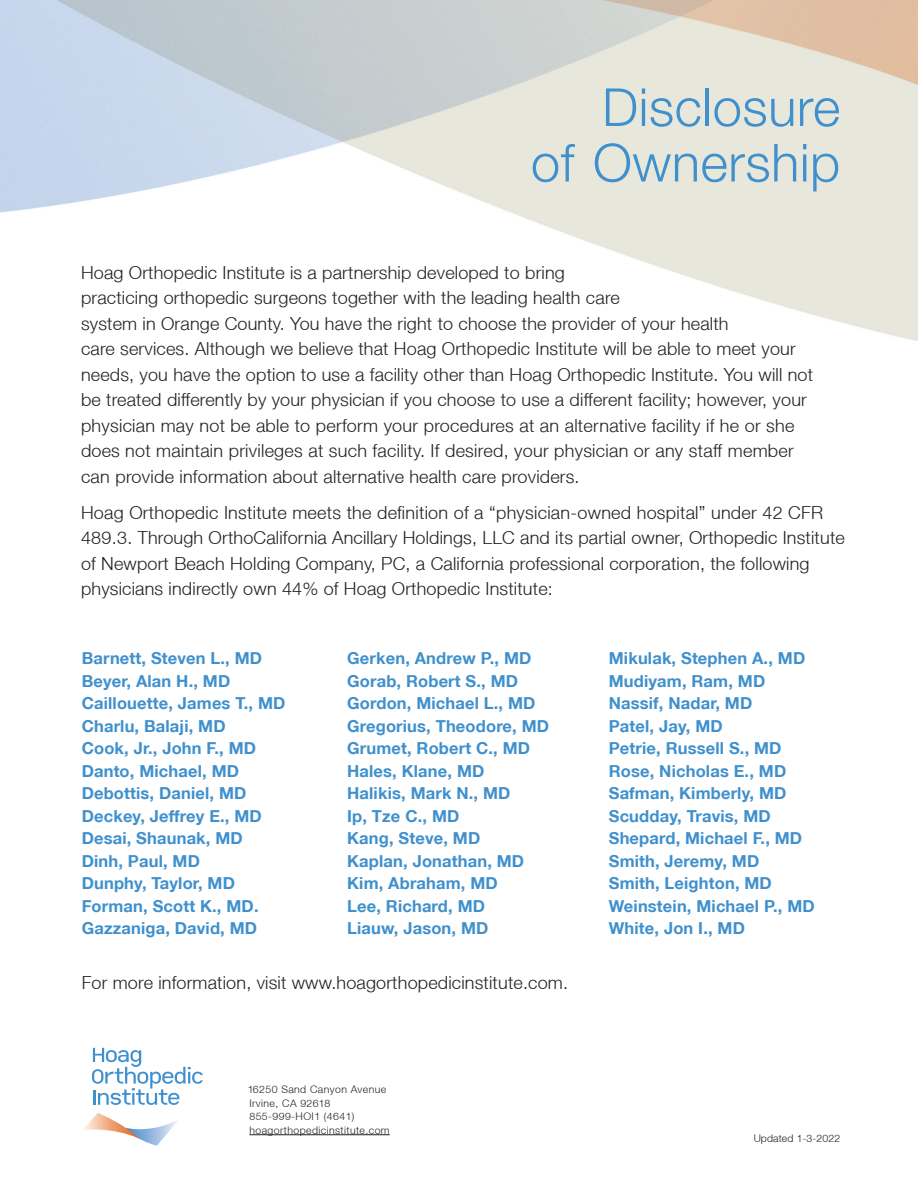
<style>
.page{position:relative;width:918px;height:1188px;background:#fff}
.page>*{position:absolute;margin:0;border:0;box-sizing:border-box;transform-origin:0 0}
.HMHP_Top_Bar{font:300 52.5px/55.5px "Helvetica Neue LT";letter-spacing:.01em;color:#3f90cd;text-align:right}
.t1{font:300 18px/25.5px "Helvetica Neue LT";letter-spacing:.01em;color:#231f20}
.t2{font:700 16.5px "Helvetica Neue LT";letter-spacing:.01em;color:#3f90cd}
.Body_Copy{font:300 10.5px/13.5px "Helvetica Neue LT";letter-spacing:.04em;color:#231f20}
.Body_Copy-2{font:300 10.5px "Helvetica Neue LT";letter-spacing:.01em;color:#231f20}
</style>
<div class="page">
<svg style="left:92px;top:1048px;width:111px;height:57px"></svg>
<svg style="left:84px;top:1113px;width:94px;height:33px"></svg>
<hr style="left:249px;top:1134px;width:141px;height:1px;background:#231f20">
<p class="HMHP_Top_Bar" style="left:531px;top:78px;width:311px">Disclosure<br>of Ownership</p>
<p class="t1" style="left:81px;top:259px;width:734px">Hoag Orthopedic Institute is a partnership developed to bring<br>practicing orthopedic surgeons together with the leading health care<br>system in Orange County. You have the right to choose the provider of your health<br>care services. Although we believe that Hoag Orthopedic Institute will be able to meet your needs, you have the option to use a facility other than Hoag Orthopedic Institute. You will not be treated differently by your physician if you choose to use a different facility; however, your physician may not be able to perform your procedures at an alternative facility if he or she does not maintain privileges at such facility. If desired, your physician or any staff member can provide information about alternative health care providers.</p>
<p class="t1" style="left:81px;top:499px;width:765px">Hoag Orthopedic Institute meets the definition of a “physician-owned hospital” under 42 CFR 489.3. Through OrthoCalifornia Ancillary Holdings, LLC and its partial owner, Orthopedic Institute of Newport Beach Holding Company, PC, a California professional corporation, the following physicians indirectly own 44% of Hoag Orthopedic Institute:</p>
<p class="t2" style="left:82px;top:648px;width:182px">Barnett, Steven L., MD</p>
<p class="t2" style="left:82px;top:671px;width:150px">Beyer, Alan H., MD</p>
<p class="t2" style="left:82px;top:693px;width:205px">Caillouette, James T., MD</p>
<p class="t2" style="left:82px;top:716px;width:145px">Charlu, Balaji, MD</p>
<p class="t2" style="left:82px;top:738px;width:176px">Cook, Jr., John F., MD</p>
<p class="t2" style="left:82px;top:761px;width:159px">Danto, Michael, MD</p>
<p class="t2" style="left:82px;top:783px;width:166px">Debottis, Daniel, MD</p>
<p class="t2" style="left:82px;top:806px;width:182px">Deckey, Jeffrey E., MD</p>
<p class="t2" style="left:82px;top:828px;width:163px">Desai, Shaunak, MD</p>
<p class="t2" style="left:82px;top:851px;width:120px">Dinh, Paul, MD</p>
<p class="t2" style="left:82px;top:873px;width:155px">Dunphy, Taylor, MD</p>
<p class="t2" style="left:82px;top:896px;width:178px">Forman, Scott K., MD.</p>
<p class="t2" style="left:82px;top:918px;width:177px">Gazzaniga, David, MD</p>
<p class="t1" style="left:82px;top:970px;width:488px">For more information, visit www.hoagorthopedicinstitute.com.</p>
<p class="t2" style="left:347px;top:648px;width:186px">Gerken, Andrew P., MD</p>
<p class="t2" style="left:347px;top:671px;width:172px">Gorab, Robert S., MD</p>
<p class="t2" style="left:347px;top:693px;width:190px">Gordon, Michael L., MD</p>
<p class="t2" style="left:347px;top:716px;width:203px">Gregorius, Theodore, MD</p>
<p class="t2" style="left:347px;top:738px;width:184px">Grumet, Robert C., MD</p>
<p class="t2" style="left:347px;top:761px;width:139px">Hales, Klane, MD</p>
<p class="t2" style="left:347px;top:783px;width:165px">Halikis, Mark N., MD</p>
<p class="t2" style="left:347px;top:806px;width:114px">Ip, Tze C., MD</p>
<p class="t2" style="left:347px;top:828px;width:135px">Kang, Steve, MD</p>
<p class="t2" style="left:347px;top:851px;width:179px">Kaplan, Jonathan, MD</p>
<p class="t2" style="left:347px;top:873px;width:152px">Kim, Abraham, MD</p>
<p class="t2" style="left:347px;top:896px;width:139px">Lee, Richard, MD</p>
<p class="t2" style="left:347px;top:918px;width:143px">Liauw, Jason, MD</p>
<p class="Body_Copy" style="left:248px;top:1082px;width:143px">16250 Sand Canyon Avenue<br>Irvine, CA 92618<br>855-999-HOI1 (4641) hoagorthopedicinstitute.com</p>
<p class="t2" style="left:609px;top:648px;width:198px">Mikulak, Stephen A., MD</p>
<p class="t2" style="left:609px;top:671px;width:158px">Mudiyam, Ram, MD</p>
<p class="t2" style="left:609px;top:693px;width:145px">Nassif, Nadar, MD</p>
<p class="t2" style="left:609px;top:716px;width:115px">Patel, Jay, MD</p>
<p class="t2" style="left:609px;top:738px;width:174px">Petrie, Russell S., MD</p>
<p class="t2" style="left:609px;top:761px;width:179px">Rose, Nicholas E., MD</p>
<p class="t2" style="left:609px;top:783px;width:179px">Safman, Kimberly, MD</p>
<p class="t2" style="left:609px;top:806px;width:163px">Scudday, Travis, MD</p>
<p class="t2" style="left:609px;top:828px;width:195px">Shepard, Michael F., MD</p>
<p class="t2" style="left:609px;top:851px;width:152px">Smith, Jeremy, MD</p>
<p class="t2" style="left:609px;top:873px;width:165px">Smith, Leighton, MD</p>
<p class="t2" style="left:609px;top:896px;width:207px">Weinstein, Michael P., MD</p>
<p class="t2" style="left:609px;top:918px;width:138px">White, Jon I., MD</p>
<p class="Body_Copy-2" style="left:754px;top:1132px;width:88px">Updated 1-3-2022</p>
</div>
